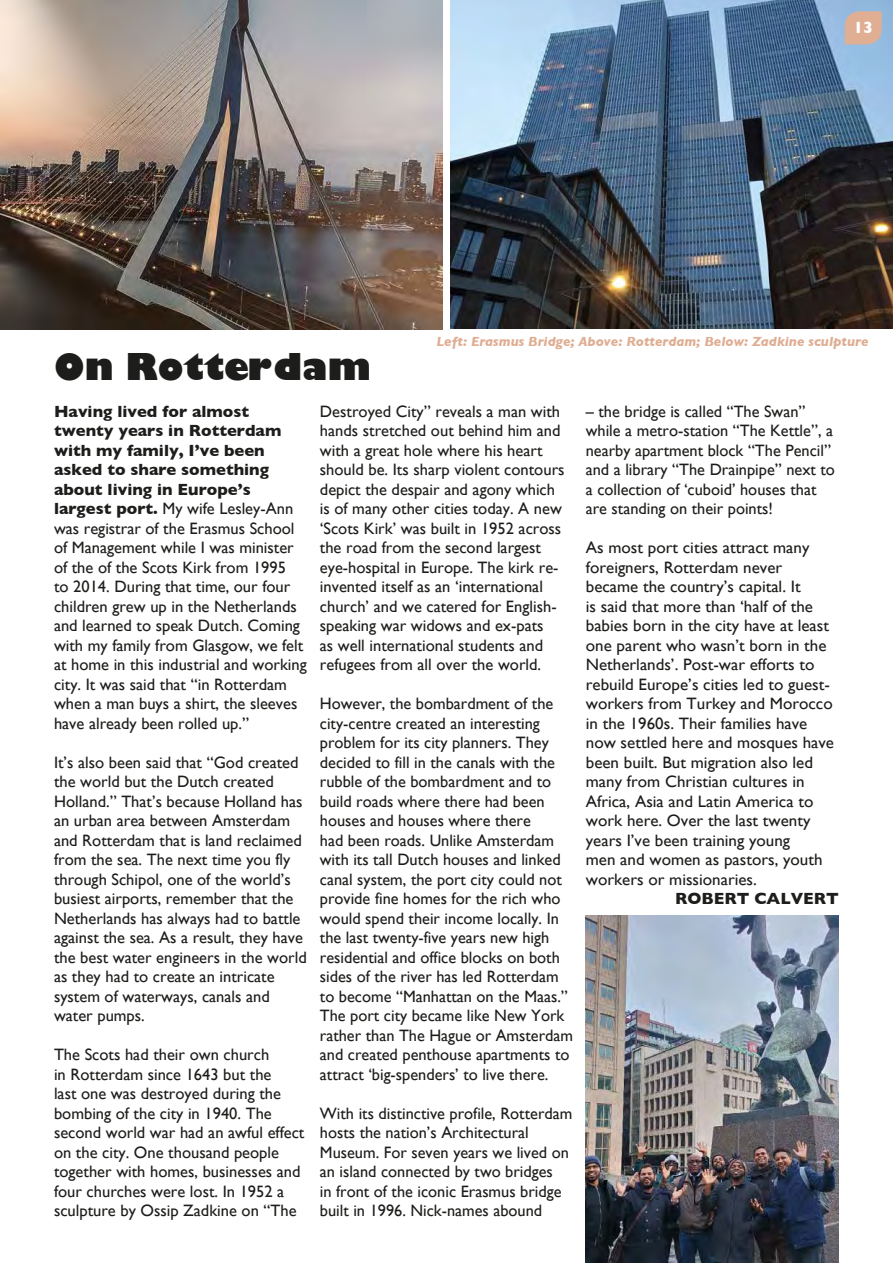
<style>
.page{position:relative;width:893px;height:1263px;background:#fff}
.page>*{position:absolute;margin:0;border:0;box-sizing:border-box;transform-origin:0 0}
.t1{font:800 36px "Gill Sans";color:#1d1d1b}
.t2{font:16.5px/19.5px "Gill Sans";color:#1d1d1b}
.t3{font:700 16.5px "Gill Sans";color:#1d1d1b}
.t4{font:700 16.5px "Gill Sans";color:#fff}
.t5{font:italic 700 13.5px "Gill Sans";color:#dfad92}
.s1{font-weight:700}
</style>
<div class="page">
<img style="left:586px;top:915px;width:253px;height:348px">
<img style="left:0;top:0;width:442px;height:330px">
<img style="left:451px;top:0;width:442px;height:329px">
<svg style="left:845px;top:11px;width:37px;height:33px"></svg>
<p class="t4" style="left:853px;top:14px;width:21px">13</p>
<p class="t5" style="left:437px;top:334px;width:433px">Left: Erasmus Bridge; Above: Rotterdam; Below: Zadkine sculpture</p>
<h1 class="t1" style="left:54px;top:339px;width:318px">On Rotterdam</h1>
<p class="t2" style="left:320px;top:401px;width:246px">Destroyed City” reveals a man with hands stretched out behind him and with a great hole where his heart should be. Its sharp violent contours depict the despair and agony which is of many other cities today. A new ‘Scots Kirk’ was built in 1952 across the road from the second largest eye-hospital in Europe. The kirk re&shy;invented itself as an ‘international church’ and we catered for English&shy;speaking war widows and ex-pats<br>as well international students and refugees from all over the world.</p>
<p class="t2" style="left:320px;top:694px;width:255px">However, the bombardment of the city-centre created an interesting problem for its city planners. They decided to fill in the canals with the rubble of the bombardment and to build roads where there had been houses and houses where there<br>had been roads. Unlike Amsterdam with its tall Dutch houses and linked canal system, the port city could not provide fine homes for the rich who would spend their income locally. In the last twenty-five years new high residential and office blocks on both sides of the river has led Rotterdam to become “Manhattan on the Maas.” The port city became like New York rather than The Hague or Amsterdam and created penthouse apartments to attract ‘big-spenders’ to live there.</p>
<p class="t2" style="left:320px;top:1103px;width:254px">With its distinctive profile, Rotterdam hosts the nation’s Architectural Museum. For seven years we lived on an island connected by two bridges<br>in front of the iconic Erasmus bridge built in 1996. Nick-names abound</p>
<p class="t2" style="left:54px;top:401px;width:254px"><span class="s1">Having lived for almost twenty years in Rotterdam with my family, I’ve been asked to share something about living in Europe’s largest port.</span> My wife Lesley-Ann was registrar of the Erasmus School of Management while I was minister of the of the Scots Kirk from 1995<br>to 2014. During that time, our four children grew up in the Netherlands and learned to speak Dutch. Coming with my family from Glasgow, we felt at home in this industrial and working city. It was said that “in Rotterdam when a man buys a shirt, the sleeves have already been rolled up.”</p>
<p class="t2" style="left:54px;top:752px;width:254px">It’s also been said that “God created the world but the Dutch created Holland.” That’s because Holland has an urban area between Amsterdam and Rotterdam that is land reclaimed from the sea. The next time you fly through Schipol, one of the world’s busiest airports, remember that the Netherlands has always had to battle against the sea. As a result, they have the best water engineers in the world as they had to create an intricate system of waterways, canals and water pumps.</p>
<p class="t2" style="left:54px;top:1045px;width:252px">The Scots had their own church<br>in Rotterdam since 1643 but the<br>last one was destroyed during the bombing of the city in 1940. The second world war had an awful effect on the city. One thousand people together with homes, businesses and four churches were lost. In 1952 a sculpture by Ossip Zadkine on “The</p>
<p class="t2" style="left:586px;top:401px;width:251px">– the bridge is called “The Swan” while a metro-station “The Kettle”, a nearby apartment block “The Pencil” and a library “The Drainpipe” next to a collection of ‘cuboid’ houses that are standing on their points!</p>
<p class="t2" style="left:586px;top:538px;width:250px">As most port cities attract many foreigners, Rotterdam never became the country’s capital. It<br>is said that more than ‘half of the babies born in the city have at least one parent who wasn’t born in the<br>Netherlands’. Post-war efforts to rebuild Europe’s cities led to guest&shy;workers from Turkey and Morocco in the 1960s. Their families have now settled here and mosques have been built. But migration also led many from Christian cultures in<br>Africa, Asia and Latin America to work here. Over the last twenty years I’ve been training young<br>men and women as pastors, youth workers or missionaries.</p>
<p class="t3" style="left:675px;top:886px;width:165px">ROBERT CALVERT</p>
</div>
